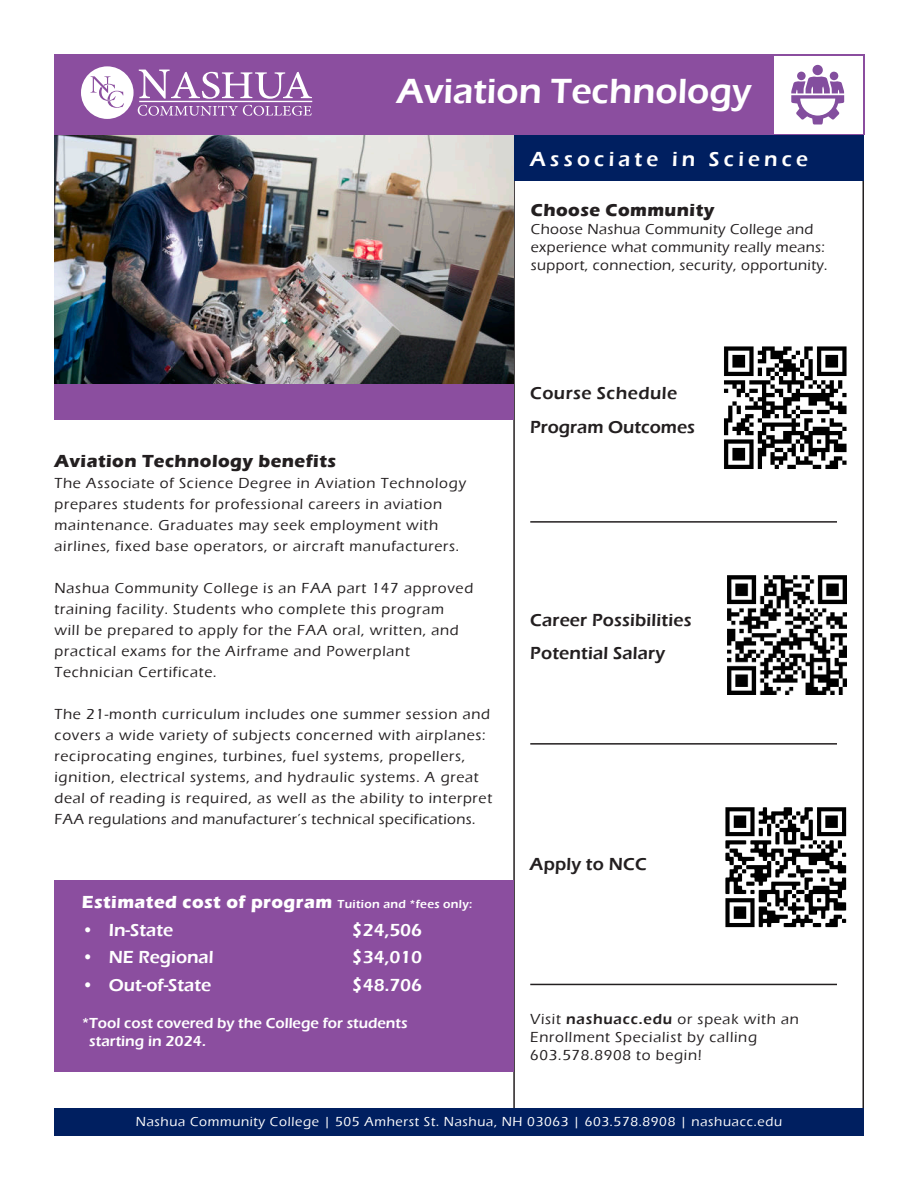
<style>
.page{position:relative;width:918px;height:1188px;background:#fff}
.page>*{position:absolute;margin:0;border:0;box-sizing:border-box;transform-origin:0 0}
.t1{font:600 36px "Eras ITC";color:#fff}
.t2{font:600 21px "Eras ITC";letter-spacing:.2em;color:#fff}
.t3{font:600 18px/33.3px "Eras ITC";letter-spacing:.01em;color:#231f20}
.t4{font:600 18px "Eras ITC";color:#fff}
.t5{font:700 18px "Eras ITC";letter-spacing:.025em;color:#fff}
.t6{font:700 18px "Eras ITC";letter-spacing:.025em;color:#231f20}
.t7{font:500 15px/21px "Eras ITC";letter-spacing:.05em;color:#231f20}
.t8{font:500 15px/18px "Eras ITC";letter-spacing:.025em;color:#231f20}
.t9{font:600 15px/18px "Eras ITC";color:#fff}
.t10{font:500 13.5px "Eras ITC";letter-spacing:.05em;color:#fff}
.s1{font-weight:600;font-size:12px}
.s2{font-weight:600}
</style>
<div class="page">
<img style="left:54px;top:135px;width:459px;height:249px">
<div style="left:54px;top:54px;width:810px;height:81px;background:#8b4e9f"></div>
<div style="left:774px;top:56px;width:88px;height:77px;background:#fff"></div>
<svg style="left:791px;top:65px;width:53px;height:60px"></svg>
<svg style="left:81px;top:66px;width:231px;height:53px"></svg>
<div style="left:55px;top:1109px;width:809px;height:27px;background:#001f60"></div>
<div style="left:55px;top:880px;width:459px;height:191px;background:#8b4e9f"></div>
<div style="left:514px;top:135px;width:350px;height:46px;background:#001f60"></div>
<div style="left:54px;top:384px;width:459px;height:36px;background:#8b4e9f"></div>
<hr style="left:530px;top:521px;width:307px;height:2px;background:#231f20">
<hr style="left:530px;top:743px;width:307px;height:2px;background:#231f20">
<hr style="left:530px;top:984px;width:307px;height:1px;background:#231f20">
<img style="left:727px;top:575px;width:120px;height:120px">
<img style="left:724px;top:346px;width:123px;height:123px">
<img style="left:725px;top:807px;width:122px;height:121px">
<h1 class="t1" style="left:397px;top:76px;width:356px">Aviation Technology</h1>
<h2 class="t2" style="left:530px;top:150px;width:279px">Associate in Science</h2>
<p class="t6" style="left:531px;top:202px;width:185px">Choose Community</p>
<p class="t8" style="left:531px;top:221px;width:298px">Choose Nashua Community College and experience what community really means: support, connection, security, opportunity.</p>
<p class="t6" style="left:55px;top:453px;width:283px">Aviation Technology benefits</p>
<p class="t7" style="left:55px;top:473px;width:413px">The Associate of Science Degree in Aviation Technology prepares students for professional careers in aviation maintenance. Graduates may seek employment with airlines, fixed base operators, or aircraft manufacturers.</p>
<p class="t7" style="left:55px;top:578px;width:420px">Nashua Community College is an FAA part 147 approved training facility. Students who complete this program<br>will be prepared to apply for the FAA oral, written, and practical exams for the Airframe and Powerplant Technician Certificate.</p>
<p class="t7" style="left:55px;top:704px;width:439px">The 21-month curriculum includes one summer session and covers a wide variety of subjects concerned with airplanes: reciprocating engines, turbines, fuel systems, propellers, ignition, electrical systems, and hydraulic systems. A great deal of reading is required, as well as the ability to interpret FAA regulations and manufacturer’s technical specifications.</p>
<p class="t5" style="left:82px;top:894px;width:392px">Estimated cost of program <span class="s1">Tuition and *fees only:</span></p>
<p class="t4" style="left:82px;top:922px;width:93px">• In-State</p>
<p class="t4" style="left:352px;top:922px;width:72px">$24,506</p>
<p class="t4" style="left:82px;top:950px;width:133px">• NE Regional</p>
<p class="t4" style="left:352px;top:950px;width:72px">$34,010</p>
<p class="t4" style="left:82px;top:977px;width:131px">• Out-of-State</p>
<p class="t4" style="left:352px;top:977px;width:72px">$48.706</p>
<p class="t9" style="left:89px;top:1015px;width:320px;text-indent:-8px">* Tool cost covered by the College for students starting in 2024.</p>
<p class="t3" style="left:530px;top:377px;width:166px;line-height:34.2px">Course Schedule<br>Program Outcomes</p>
<p class="t3" style="left:530px;top:604px;width:163px">Career Possibilities<br>Potential Salary</p>
<p class="t3" style="left:530px;top:849px;width:118px">Apply to NCC</p>
<p class="t7" style="left:530px;top:1011px;width:270px;line-height:18px">Visit <span class="s2">nashuacc.edu</span> or speak with an<br>Enrollment Specialist by calling<br>603.578.8908 to begin!</p>
<p class="t10" style="left:136px;top:1116px;width:648px">Nashua Community College | 505 Amherst St. Nashua, NH 03063 | 603.578.8908 | nashuacc.edu</p>
</div>
